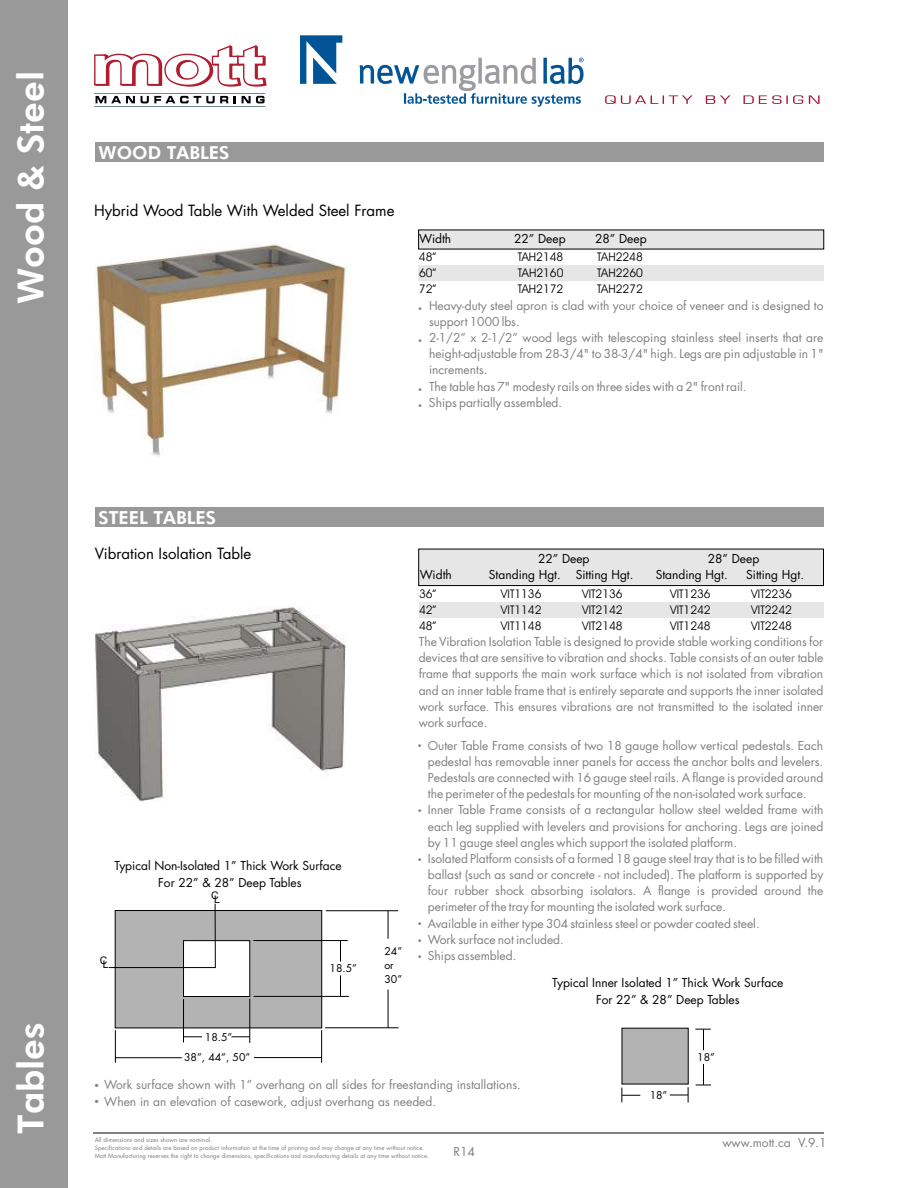
<style>
.page{position:relative;width:918px;height:1188px;background:#fff}
.page>*{position:absolute;margin:0;border:0;box-sizing:border-box;transform-origin:0 0}
.t1{font:800 36px "Futura BT";color:#fff}
.t2{font:800 18px "Futura BT";color:#fff}
.t3{font:15px "Futura";color:#000}
.t4{font:12px/16.2px "Futura";color:#808080}
.t5{font:12px/16.2px "Futura";color:#000;text-align:center}
.t6{font:12px "Avant Garde IT Cby BT";color:#000}
.t7{font:10.5px/14.1px "Futura";color:#000}
.t8{font:10.5px "Arial";color:#000}
.t9{font:6px/8.1px "Futura";color:#808080}
</style>
<div class="page">
<div style="left:0;top:0;width:67px;height:1188px;background:#999"></div>
<img style="left:94px;top:607px;width:251px;height:194px">
<svg style="left:605px;top:95px;width:215px;height:9px"></svg>
<hr style="left:95px;top:106px;width:170px;height:1px;background:#738a8a">
<svg style="left:94px;top:45px;width:173px;height:59px"></svg>
<div style="left:95px;top:142px;width:728px;height:20px;background:#999"></div>
<hr style="left:93px;top:1133px;width:731px;height:1px;background:#808080">
<div style="left:419px;top:549px;width:405px;height:37px;background:#e6e6e6"></div>
<div style="left:419px;top:602px;width:404px;height:16px;background:#e6e6e6"></div>
<div style="left:418px;top:549px;width:406px;height:37px;border:1px solid #000"></div>
<div style="left:419px;top:230px;width:405px;height:19px;background:#e6e6e6"></div>
<div style="left:419px;top:265px;width:405px;height:16px;background:#e6e6e6"></div>
<img style="left:96px;top:244px;width:251px;height:212px">
<div style="left:95px;top:507px;width:728px;height:19px;background:#999"></div>
<hr style="left:115px;top:1030px;width:1px;height:33px;background:#000">
<hr style="left:115px;top:1057px;width:67px;height:1px;background:#000">
<hr style="left:254px;top:1057px;width:67px;height:1px;background:#000">
<hr style="left:321px;top:1030px;width:1px;height:33px;background:#000">
<hr style="left:326px;top:910px;width:72px;height:1px;background:#000">
<hr style="left:325px;top:1027px;width:74px;height:1px;background:#000">
<svg style="left:388px;top:911px;width:1px;height:28px"></svg>
<hr style="left:388px;top:989px;width:1px;height:39px;background:#000">
<hr style="left:183px;top:999px;width:1px;height:43px;background:#000">
<hr style="left:249px;top:999px;width:1px;height:44px;background:#000">
<svg style="left:184px;top:1036px;width:18px;height:1px"></svg>
<svg style="left:231px;top:1036px;width:19px;height:1px"></svg>
<hr style="left:253px;top:940px;width:95px;height:1px;background:#000">
<hr style="left:254px;top:996px;width:95px;height:1px;background:#000">
<svg style="left:340px;top:941px;width:1px;height:21px"></svg>
<svg style="left:340px;top:975px;width:1px;height:21px"></svg>
<svg style="left:114px;top:910px;width:208px;height:119px"></svg>
<hr style="left:215px;top:904px;width:1px;height:64px;background:#000">
<hr style="left:109px;top:967px;width:107px;height:1px;background:#000">
<svg style="left:695px;top:1029px;width:16px;height:21px"></svg>
<svg style="left:696px;top:1064px;width:15px;height:22px"></svg>
<svg style="left:621px;top:1027px;width:68px;height:76px"></svg>
<img style="left:300px;top:35px;width:284px;height:72px">
<h1 class="t1" style="left:15px;top:304px;width:235px;rotate:-90deg">Wood &amp; Steel</h1>
<h1 class="t1" style="left:15px;top:1134px;width:113px;rotate:-90deg">Tables</h1>
<h2 class="t2" style="left:99px;top:145px;width:132px">WOOD TABLES</h2>
<p class="t3" style="left:94px;top:203px;width:302px">Hybrid Wood Table With Welded Steel Frame</p>
<p class="t5" style="left:419px;top:232px;width:34px">Width</p>
<p class="t5" style="left:514px;top:232px;width:53px">22” Deep</p>
<p class="t5" style="left:595px;top:232px;width:53px">28” Deep</p>
<p class="t6" style="left:419px;top:252px;width:19px">48”</p>
<p class="t6" style="left:518px;top:252px;width:47px">TAH2148</p>
<p class="t6" style="left:597px;top:252px;width:47px">TAH2248</p>
<p class="t6" style="left:419px;top:268px;width:19px">60”</p>
<p class="t6" style="left:518px;top:268px;width:47px">TAH2160</p>
<p class="t6" style="left:597px;top:268px;width:47px">TAH2260</p>
<p class="t6" style="left:419px;top:284px;width:19px">72”</p>
<p class="t6" style="left:518px;top:284px;width:47px">TAH2172</p>
<p class="t6" style="left:597px;top:284px;width:47px">TAH2272</p>
<p class="t4" style="left:429px;top:298px;width:396px">Heavy-duty steel apron is clad with your choice of veneer and is designed to support 1000 lbs.<br>2-1/2” x 2-1/2” wood legs with telescoping stainless steel inserts that are height-adjustable from 28-3/4" to 38-3/4" high. Legs are pin adjustable in 1" increments.<br>The table has 7" modesty rails on three sides with a 2" front rail.<br>Ships partially assembled.</p>
<h2 class="t2" style="left:99px;top:509px;width:119px">STEEL TABLES</h2>
<p class="t3" style="left:95px;top:547px;width:158px">Vibration Isolation Table</p>
<p class="t5" style="left:114px;top:859px;width:229px">Typical Non-Isolated 1” Thick Work Surface<br>For 22” &amp; 28” Deep Tables</p>
<p class="t8" style="left:211px;top:894px;width:10px">CL</p>
<p class="t8" style="left:100px;top:959px;width:10px">CL</p>
<p class="t7" style="left:205px;top:1031px;width:29px">18.5”</p>
<p class="t7" style="left:184px;top:1051px;width:68px">38”, 44”, 50”</p>
<p class="t7" style="left:330px;top:962px;width:29px">18.5”</p>
<p class="t7" style="left:384px;top:945px;width:19px">24” or<br>30”</p>
<p class="t5" style="left:538px;top:551px;width:53px">22” Deep</p>
<p class="t5" style="left:708px;top:551px;width:53px">28” Deep</p>
<p class="t5" style="left:420px;top:567px;width:34px">Width</p>
<p class="t5" style="left:489px;top:567px;width:146px">Standing Hgt. Sitting Hgt.</p>
<p class="t5" style="left:656px;top:567px;width:74px">Standing Hgt.</p>
<p class="t5" style="left:746px;top:567px;width:59px">Sitting Hgt.</p>
<p class="t6" style="left:419px;top:605px;width:19px">42”</p>
<p class="t6" style="left:501px;top:605px;width:42px">VIT1142</p>
<p class="t6" style="left:582px;top:605px;width:42px">VIT2142</p>
<p class="t6" style="left:670px;top:605px;width:42px">VIT1242</p>
<p class="t6" style="left:751px;top:605px;width:42px">VIT2242</p>
<p class="t6" style="left:419px;top:589px;width:19px">36”</p>
<p class="t6" style="left:501px;top:589px;width:42px">VIT1136</p>
<p class="t6" style="left:582px;top:589px;width:42px">VIT2136</p>
<p class="t6" style="left:670px;top:589px;width:42px">VIT1236</p>
<p class="t6" style="left:751px;top:589px;width:42px">VIT2236</p>
<p class="t6" style="left:419px;top:621px;width:19px">48”</p>
<p class="t6" style="left:501px;top:621px;width:42px">VIT1148</p>
<p class="t6" style="left:582px;top:621px;width:42px">VIT2148</p>
<p class="t6" style="left:670px;top:621px;width:42px">VIT1248</p>
<p class="t6" style="left:751px;top:621px;width:42px">VIT2248</p>
<p class="t4" style="left:419px;top:634px;width:406px;text-align:justify">The Vibration Isolation Table is designed to provide stable working conditions for devices that are sensitive to vibration and shocks. Table consists of an outer table frame that supports the main work surface which is not isolated from vibration and an inner table frame that is entirely separate and supports the inner isolated work surface. This ensures vibrations are not transmitted to the isolated inner work surface.</p>
<p class="t4" style="left:428px;top:738px;width:397px">Outer Table Frame consists of two 18 gauge hollow vertical pedestals. Each pedestal has removable inner panels for access the anchor bolts and levelers.<br>Pedestals are connected with 16 gauge steel rails. A flange is provided around the perimeter of the pedestals for mounting of the non-isolated work surface.<br>Inner Table Frame consists of a rectangular hollow steel welded frame with each leg supplied with levelers and provisions for anchoring. Legs are joined by 11 gauge steel angles which support the isolated platform.<br>Isolated Platform consists of a formed 18 gauge steel tray that is to be filled with ballast (such as sand or concrete - not included). The platform is supported by four rubber shock absorbing isolators. A flange is provided around the perimeter of the tray for mounting the isolated work surface.<br>Available in either type 304 stainless steel or powder coated steel.<br>Work surface not included.<br>Ships assembled.</p>
<p class="t5" style="left:552px;top:976px;width:233px">Typical Inner Isolated 1” Thick Work Surface<br>For 22” &amp; 28” Deep Tables</p>
<p class="t7" style="left:697px;top:1050px;width:19px">18”</p>
<p class="t4" style="left:104px;top:1078px;width:418px">Work surface shown with 1” overhang on all sides for freestanding installations.<br>When in an elevation of casework, adjust overhang as needed.</p>
<p class="t9" style="left:95px;top:1136px;width:336px">All dimensions and sizes shown are nominal.<br>Specifications and details are based on product information at the time of printing and may change at any time without notice.<br>Mott Manufacturing reserves the right to change dimensions, specifications and manufacturing details at any time without notice.</p>
<p class="t4" style="left:453px;top:1145px;width:23px">R14</p>
<p class="t7" style="left:650px;top:1089px;width:19px">18”</p>
<p class="t4" style="left:722px;top:1136px;width:106px">www.mott.ca V.9.1</p>
</div>
